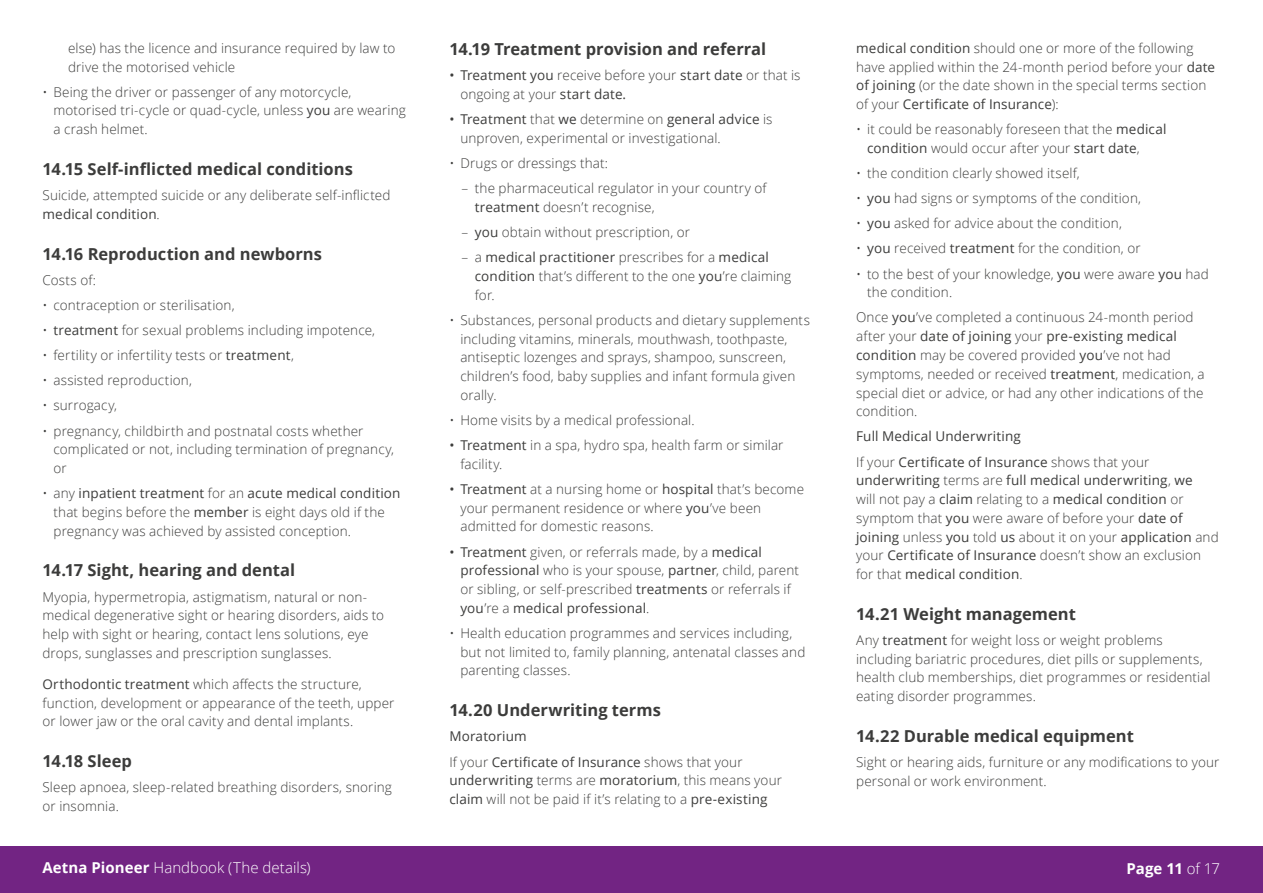
<style>
.page{position:relative;width:1263px;height:893px;background:#fff}
.page>*{position:absolute;margin:0;border:0;box-sizing:border-box;transform-origin:0 0}
.t1{font:700 16.5px "Open Sans";color:#3c3c3b}
.t2{font:300 15px "Open Sans";letter-spacing:.005em;color:#fff}
.t3{font:700 15px "Open Sans";color:#fff}
.t4{font:300 13.5px/18.8px "Open Sans";letter-spacing:.01em;color:#3c3c3b}
.t5{font:13.5px/18.8px "Open Sans";letter-spacing:.01em;color:#3c3c3b}
.s1{font-weight:400}
.s2{font-weight:300}
.s3{font-weight:700}
</style>
<div class="page">
<div style="left:0;top:846px;width:1263px;height:47px;background:#722483"></div>
<p class="t4" style="left:68px;top:38px;width:329px">else) has the licence and insurance required by law to drive the motorised vehicle</p>
<p class="t4" style="left:54px;top:82px;width:354px;text-indent:-11px">• Being the driver or passenger of any motorcycle, motorised tri-cycle or quad-cycle, unless <span class="s1">you</span> are wearing a crash helmet.</p>
<p class="t1" style="left:43px;top:157px;width:312px">14.15 Self-inflicted medical conditions</p>
<p class="t4" style="left:43px;top:185px;width:349px">Suicide, attempted suicide or any deliberate self-inflicted <span class="s1">medical condition</span>.</p>
<p class="t1" style="left:43px;top:242px;width:281px">14.16 Reproduction and newborns</p>
<p class="t4" style="left:43px;top:270px;width:55px">Costs of:</p>
<p class="t4" style="left:43px;top:295px;width:194px">• contraception or sterilisation,</p>
<p class="t4" style="left:43px;top:320px;width:334px">• <span class="s1">treatment</span> for sexual problems including impotence,</p>
<p class="t4" style="left:43px;top:345px;width:253px">• fertility or infertility tests or <span class="s1">treatment</span>,</p>
<p class="t4" style="left:43px;top:371px;width:151px">• assisted reproduction,</p>
<p class="t4" style="left:43px;top:396px;width:76px">• surrogacy,</p>
<p class="t4" style="left:54px;top:421px;width:342px;text-indent:-11px">• pregnancy, childbirth and postnatal costs whether complicated or not, including termination of pregnancy, or</p>
<p class="t4" style="left:54px;top:483px;width:348px;text-indent:-11px">• any <span class="s1">inpatient treatment</span> for an <span class="s1">acute medical condition </span>that begins before the <span class="s1">member</span> is eight days old if the pregnancy was achieved by assisted conception.</p>
<p class="t1" style="left:43px;top:559px;width:254px">14.17 Sight, hearing and dental</p>
<p class="t4" style="left:43px;top:587px;width:343px">Myopia, hypermetropia, astigmatism, natural or non&shy;medical degenerative sight or hearing disorders, aids to help with sight or hearing, contact lens solutions, eye drops, sunglasses and prescription sunglasses.</p>
<p class="t4" style="left:43px;top:674px;width:353px"><span class="s1">Orthodontic treatment</span> which affects the structure, function, development or appearance of the teeth, upper or lower jaw or the oral cavity and dental implants.</p>
<p class="t1" style="left:43px;top:749px;width:91px">14.18 Sleep</p>
<p class="t4" style="left:43px;top:778px;width:351px">Sleep apnoea, sleep-related breathing disorders, snoring or insomnia.</p>
<p class="t1" style="left:449px;top:38px;width:318px">14.19 Treatment provision and referral</p>
<p class="t4" style="left:460px;top:66px;width:342px;text-indent:-11px"><span class="s1">• Treatment you</span> receive before your <span class="s1">start date</span> or that is ongoing at your <span class="s1">start date.</span></p>
<p class="t4" style="left:460px;top:110px;width:314px;text-indent:-11px"><span class="s1">• Treatment</span> that <span class="s1">we</span> determine on <span class="s1">general advice</span> is unproven, experimental or investigational.</p>
<p class="t4" style="left:449px;top:153px;width:160px">• Drugs or dressings that:</p>
<p class="t4" style="left:475px;top:179px;width:293px;text-indent:-14px">– the pharmaceutical regulator in your country of <span class="s1">treatment</span> doesn’t recognise,</p>
<p class="t4" style="left:461px;top:222px;width:230px">– <span class="s1">you</span> obtain without prescription, or</p>
<p class="t4" style="left:475px;top:248px;width:318px;text-indent:-14px">– a <span class="s1">medical practitioner</span> prescribes for a <span class="s1">medical condition</span> that’s different to the one <span class="s1">you</span>’re claiming for.</p>
<p class="t4" style="left:460px;top:310px;width:351px;text-indent:-11px">• Substances, personal products and dietary supplements including vitamins, minerals, mouthwash, toothpaste, antiseptic lozenges and sprays, shampoo, sunscreen, children’s food, baby supplies and infant formula given orally.</p>
<p class="t4" style="left:449px;top:410px;width:247px">• Home visits by a medical professional.</p>
<p class="t4" style="left:460px;top:435px;width:325px;text-indent:-11px"><span class="s1">• Treatment</span> in a spa, hydro spa, health farm or similar facility.</p>
<p class="t4" style="left:460px;top:479px;width:345px;text-indent:-11px"><span class="s1">• Treatment</span> at a nursing home or <span class="s1">hospital</span> that’s become your permanent residence or where <span class="s1">you</span>’ve been admitted for domestic reasons.</p>
<p class="t4" style="left:460px;top:542px;width:340px;text-indent:-11px"><span class="s1">• Treatment</span> given, or referrals made, by a <span class="s1">medical professional</span> who is your spouse, <span class="s1">partner</span>, child, parent or sibling, or self-prescribed <span class="s1">treatments</span> or referrals if <span class="s1">you</span>’re a <span class="s1">medical professional</span>.</p>
<p class="t4" style="left:460px;top:623px;width:347px;text-indent:-11px">• Health education programmes and services including, but not limited to, family planning, antenatal classes and parenting classes.</p>
<p class="t1" style="left:449px;top:699px;width:213px">14.20 Underwriting terms</p>
<p class="t5" style="left:449px;top:724px;width:295px;line-height:25px">Moratorium<br><span class="s2">If your</span> Certificate of Insurance <span class="s2">shows that your</span></p>
<p class="t4" style="left:449px;top:771px;width:334px"><span class="s1">underwriting</span> terms are <span class="s1">moratorium</span>, this means your <span class="s1">claim</span> will not be paid if it’s relating to a <span class="s1">pre-existing</span></p>
<p class="t4" style="left:856px;top:38px;width:361px"><span class="s1">medical condition</span> should one or more of the following have applied within the 24-month period before your <span class="s1">date of joining</span> (or the date shown in the special terms section of your <span class="s1">Certificate of Insurance</span>):</p>
<p class="t4" style="left:867px;top:120px;width:301px;text-indent:-11px">• it could be reasonably foreseen that the <span class="s1">medical condition</span> would occur after your <span class="s1">start date</span>,</p>
<p class="t4" style="left:856px;top:163px;width:225px">• the condition clearly showed itself,</p>
<p class="t4" style="left:856px;top:189px;width:286px">• <span class="s1">you</span> had signs or symptoms of the condition,</p>
<p class="t4" style="left:856px;top:214px;width:267px">• <span class="s1">you</span> asked for advice about the condition,</p>
<p class="t4" style="left:856px;top:239px;width:286px">• <span class="s1">you</span> received <span class="s1">treatment</span> for the condition, or</p>
<p class="t4" style="left:867px;top:264px;width:343px;text-indent:-11px">• to the best of your knowledge, <span class="s1">you</span> were aware <span class="s1">you</span> had the condition.</p>
<p class="t4" style="left:856px;top:308px;width:350px">Once <span class="s1">you</span>’ve completed a continuous 24-month period after your <span class="s1">date of joining</span> your <span class="s1">pre-existing medical condition</span> may be covered provided <span class="s1">you</span>’ve not had symptoms, needed or received <span class="s1">treatment</span>, medication, a special diet or advice, or had any other indications of the condition.</p>
<p class="t5" style="left:856px;top:424px;width:295px;line-height:25px">Full Medical Underwriting<br><span class="s2">If your</span> Certificate of Insurance <span class="s2">shows that your</span></p>
<p class="t5" style="left:856px;top:471px;width:364px">underwriting <span class="s2">terms are</span> full medical underwriting<span class="s2">,</span> we<br><span class="s2">will not pay a</span> claim <span class="s2">relating to a</span> medical condition <span class="s2">or symptom that</span> you <span class="s2">were aware of before your</span> date of joining <span class="s2">unless</span> you <span class="s2">told</span> us <span class="s2">about it on your</span> application <span class="s2">and your</span> Certificate of Insurance <span class="s2">doesn’t show an exclusion for that</span> medical condition<span class="s2">.</span></p>
<p class="t1" style="left:856px;top:602px;width:221px">14.21 Weight management</p>
<p class="t4" style="left:856px;top:630px;width:356px">Any <span class="s1">treatment</span> for weight loss or weight problems including bariatric procedures, diet pills or supplements, health club memberships, diet programmes or residential eating disorder programmes.</p>
<p class="t1" style="left:856px;top:724px;width:279px">14.22 Durable medical equipment</p>
<p class="t4" style="left:856px;top:752px;width:365px">Sight or hearing aids, furniture or any modifications to your personal or work environment.</p>
<p class="t2" style="left:43px;top:858px;width:270px"><span class="s3">Aetna Pioneer</span> Handbook (The details)</p>
<p class="t3" style="left:1126px;top:858px;width:95px">Page 11 <span class="s2">of 17</span></p>
</div>
